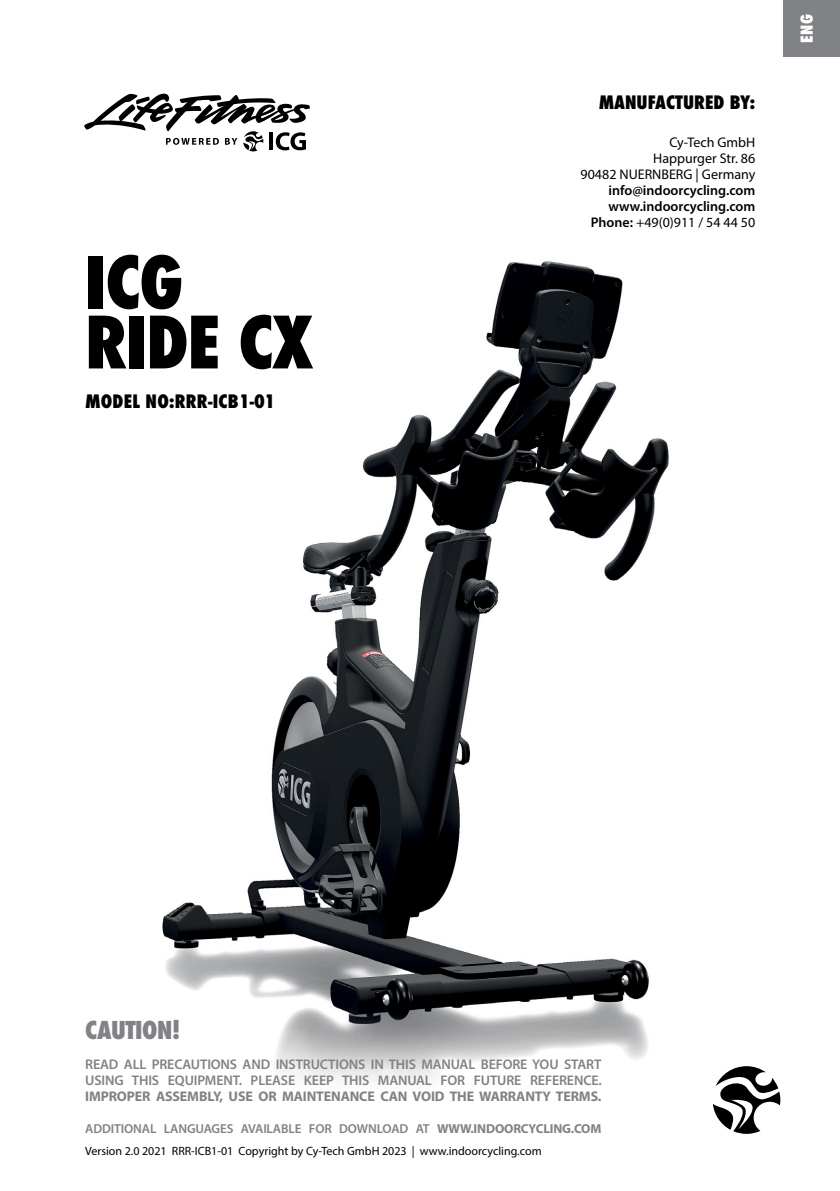
<style>
.page{position:relative;width:840px;height:1191px;background:#fff}
.page>*{position:absolute;margin:0;border:0;box-sizing:border-box;transform-origin:0 0}
.t1{font:800 condensed 70px/60px "Futura";letter-spacing:-.02em;color:#000}
.t2{font:800 condensed 24px "Futura";letter-spacing:-.02em;color:#808285}
.t3{font:800 condensed 18px "Futura";color:#000}
.t4{font:800 condensed 16px "Futura";color:#fff}
.t5{font:600 14px/16px "Myriad Pro";letter-spacing:-.01em;color:#808285}
.t6{font:600 14px/16px "Myriad Pro";color:#000;text-align:right}
.t7{font:700 14px "Myriad Pro";letter-spacing:-.01em;color:#808285}
.t8{font:14px/16px "Myriad Pro";color:#000;text-align:right}
.t9{font:600 13px "Myriad Pro";letter-spacing:-.01em;color:#808285}
.t10{font:12px "Myriad Pro";color:#000}
.s1{font-weight:400}
.s2{font-weight:700}
</style>
<div class="page">
<img style="left:162px;top:261px;width:619px;height:845px">
<svg style="left:712px;top:1066px;width:67px;height:67px"></svg>
<div style="left:782px;top:0;width:57px;height:57px;background:#808285"></div>
<svg style="left:84px;top:93px;width:226px;height:58px"></svg>
<h1 class="t1" style="left:85px;top:253px;width:229px">ICG<br>RIDE CX</h1>
<p class="t3" style="left:85px;top:389px;width:191px">MODEL NO:RRR-ICB1-01</p>
<p class="t3" style="left:598px;top:90px;width:158px">MANUFACTURED BY:</p>
<p class="t8" style="left:580px;top:134px;width:176px">Cy-Tech GmbH<br>Happurger Str. 86<br>90482 NUERNBERG | Germany</p>
<p class="t6" style="left:590px;top:182px;width:166px">info@indoorcycling.com www.indoorcycling.com<br>Phone: <span class="s1">+49(0)911 / 54 44 50</span></p>
<p class="t4" style="left:795px;top:43px;width:30px;rotate:-90deg">ENG</p>
<h2 class="t2" style="left:85px;top:1014px;width:97px">CAUTION!</h2>
<p class="t5" style="left:85px;top:1056px;width:517px">READ ALL PRECAUTIONS AND INSTRUCTIONS IN THIS MANUAL BEFORE YOU START<br>USING THIS EQUIPMENT. PLEASE KEEP THIS MANUAL FOR FUTURE REFERENCE.</p>
<p class="t7" style="left:85px;top:1087px;width:517px">IMPROPER ASSEMBLY, USE OR MAINTENANCE CAN VOID THE WARRANTY TERMS.</p>
<p class="t9" style="left:85px;top:1120px;width:517px">ADDITIONAL LANGUAGES AVAILABLE FOR DOWNLOAD AT <span class="s2">WWW.INDOORCYCLING.COM</span></p>
<p class="t10" style="left:85px;top:1143px;width:458px">Version 2.0 2021 RRR-ICB1-01 Copyright by Cy-Tech GmbH 2023 | www.indoorcycling.com</p>
</div>
